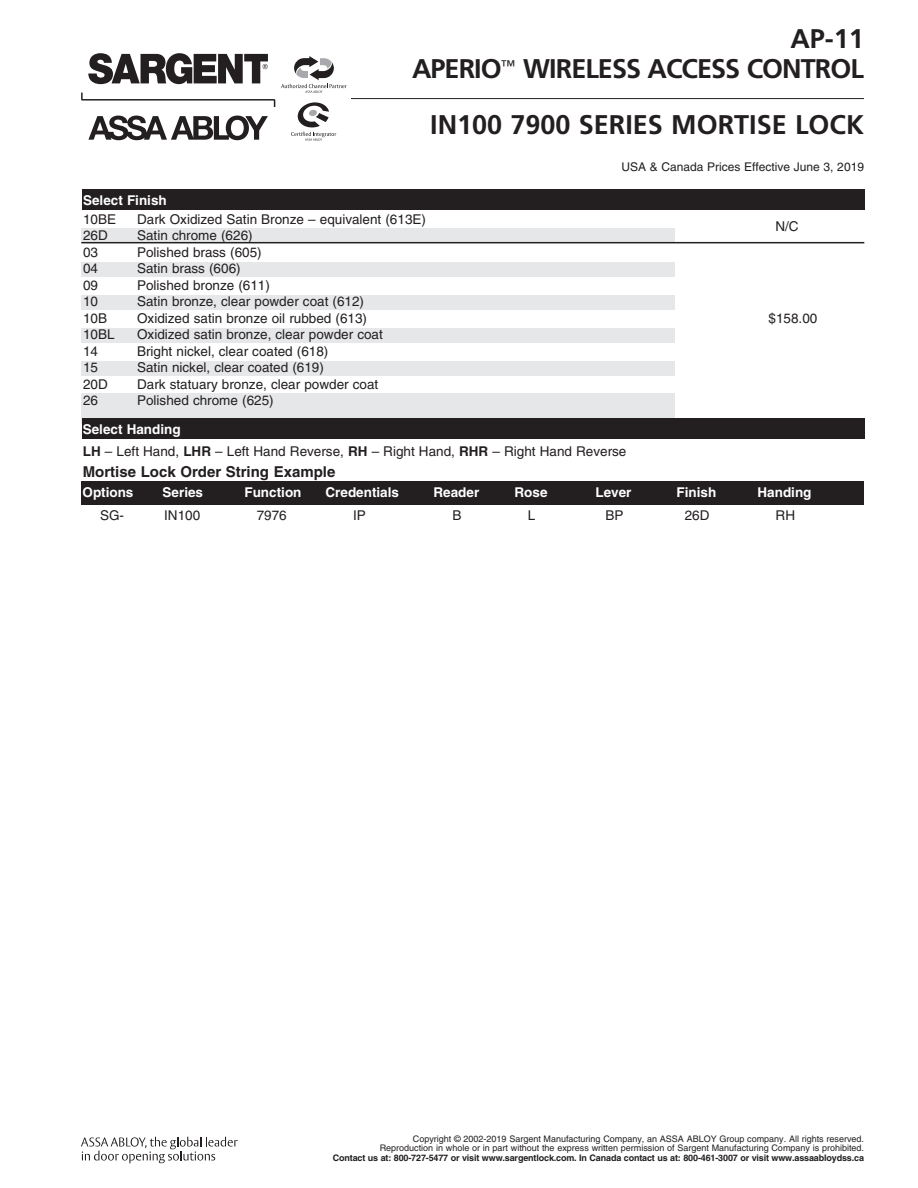
<style>
.page{position:relative;width:918px;height:1188px;background:#fff}
.page>*{position:absolute;margin:0;border:0;box-sizing:border-box;transform-origin:0 0}
.t1{font:700 27px/30px "Frutiger";letter-spacing:-.035em;color:#231f20;text-align:right}
.t2{font:700 27px "Frutiger";letter-spacing:-.015em;color:#231f20}
.t3{font:700 15px "Helvetica";color:#231f20}
.t4{font:13.5px/22px "Helvetica";color:#231f20}
.t5{font:700 13.5px "Helvetica";color:#fff}
.t6{font:12px "Helvetica";color:#231f20}
.t7{font:9px/9.8px "Helvetica";color:#231f20;text-align:right}
.t8{font:700 9px "Helvetica";letter-spacing:-.015em;color:#231f20}
.s1{font-weight:700;color:#fff}
.s2{font-weight:700}
</style>
<div class="page">
<svg style="left:81px;top:1137px;width:157px;height:26px"></svg>
<hr style="left:351px;top:98px;width:513px;height:1px;background:#231f20">
<svg style="left:81px;top:93px;width:194px;height:14px"></svg>
<svg style="left:88px;top:116px;width:180px;height:24px"></svg>
<svg style="left:88px;top:53px;width:180px;height:31px"></svg>
<svg style="left:281px;top:56px;width:66px;height:37px"></svg>
<svg style="left:291px;top:102px;width:45px;height:39px"></svg>
<div style="left:81px;top:228px;width:594px;height:15px;background:#e6e7e9"></div>
<div style="left:81px;top:262px;width:594px;height:14px;background:#e6e7e9"></div>
<div style="left:81px;top:295px;width:594px;height:14px;background:#e6e7e9"></div>
<div style="left:81px;top:328px;width:594px;height:15px;background:#e6e7e9"></div>
<div style="left:81px;top:361px;width:594px;height:15px;background:#e6e7e9"></div>
<div style="left:81px;top:393px;width:594px;height:31px;background:#e6e7e9"></div>
<div style="left:82px;top:418px;width:783px;height:20px;background:#231f20"></div>
<div style="left:81px;top:481px;width:783px;height:23px;background:#231f20"></div>
<div style="left:82px;top:189px;width:783px;height:21px;background:#231f20"></div>
<hr style="left:81px;top:242px;width:783px;height:1px;background:#231f20">
<h1 class="t1" style="left:412px;top:23px;width:453px">AP-11<br>APERIO<sup>™</sup> WIRELESS ACCESS CONTROL</h1>
<h1 class="t2" style="left:430px;top:108px;width:435px">IN100 7900 SERIES MORTISE LOCK</h1>
<p class="t6" style="left:622px;top:160px;width:244px">USA &amp; Canada Prices Effective June 3, 2019</p>
<p class="t5" style="left:83px;top:192px;width:85px">Select Finish</p>
<p class="t4" style="left:83px;top:208px;width:35px">10BE</p>
<p class="t4" style="left:137px;top:208px;width:290px">Dark Oxidized Satin Bronze – equivalent (613E)</p>
<p class="t4" style="left:775px;top:215px;width:25px">N/C</p>
<p class="t4" style="left:83px;top:224px;width:26px">26D</p>
<p class="t4" style="left:137px;top:224px;width:117px">Satin chrome (626)</p>
<p class="t4" style="left:83px;top:241px;width:17px">03</p>
<p class="t4" style="left:137px;top:241px;width:126px">Polished brass (605)</p>
<p class="t4" style="left:83px;top:257px;width:17px">04</p>
<p class="t4" style="left:137px;top:257px;width:105px">Satin brass (606)</p>
<p class="t4" style="left:83px;top:274px;width:17px">09</p>
<p class="t4" style="left:137px;top:274px;width:134px">Polished bronze (611)</p>
<p class="t4" style="left:83px;top:290px;width:17px">10</p>
<p class="t4" style="left:137px;top:290px;width:228px">Satin bronze, clear powder coat (612)</p>
<p class="t4" style="left:83px;top:307px;width:26px">10B</p>
<p class="t4" style="left:137px;top:307px;width:231px">Oxidized satin bronze oil rubbed (613)</p>
<p class="t4" style="left:769px;top:307px;width:50px">$158.00</p>
<p class="t4" style="left:83px;top:323px;width:33px">10BL</p>
<p class="t4" style="left:137px;top:323px;width:247px">Oxidized satin bronze, clear powder coat</p>
<p class="t4" style="left:83px;top:340px;width:17px">14</p>
<p class="t4" style="left:137px;top:340px;width:193px">Bright nickel, clear coated (618)</p>
<p class="t4" style="left:83px;top:356px;width:17px">15</p>
<p class="t4" style="left:137px;top:356px;width:188px">Satin nickel, clear coated (619)</p>
<p class="t4" style="left:83px;top:373px;width:26px">20D</p>
<p class="t4" style="left:137px;top:373px;width:243px">Dark statuary bronze, clear powder coat</p>
<p class="t4" style="left:83px;top:389px;width:17px">26</p>
<p class="t4" style="left:137px;top:389px;width:138px">Polished chrome (625)</p>
<p class="t4" style="left:83px;top:418px;width:545px"><span class="s1">Select Handing<br></span><span class="s2">LH</span> – Left Hand, <span class="s2">LHR</span> – Left Hand Reverse, <span class="s2">RH</span> – Right Hand, <span class="s2">RHR</span> – Right Hand Reverse</p>
<p class="t5" style="left:82px;top:484px;width:53px">Options</p>
<p class="t5" style="left:163px;top:484px;width:42px">Series</p>
<p class="t5" style="left:244px;top:484px;width:58px">Function</p>
<p class="t5" style="left:326px;top:484px;width:75px">Credentials</p>
<p class="t5" style="left:434px;top:484px;width:47px">Reader</p>
<p class="t5" style="left:514px;top:484px;width:35px">Rose</p>
<p class="t5" style="left:596px;top:484px;width:38px">Lever</p>
<p class="t5" style="left:676px;top:484px;width:41px">Finish</p>
<p class="t5" style="left:758px;top:484px;width:55px">Handing</p>
<p class="t4" style="left:100px;top:504px;width:26px">SG-</p>
<p class="t4" style="left:164px;top:504px;width:38px">IN100</p>
<p class="t4" style="left:257px;top:504px;width:32px">7976</p>
<p class="t4" style="left:353px;top:504px;width:14px">IP</p>
<p class="t4" style="left:453px;top:504px;width:11px">B</p>
<p class="t4" style="left:528px;top:504px;width:9px">L</p>
<p class="t4" style="left:605px;top:504px;width:20px">BP</p>
<p class="t4" style="left:685px;top:504px;width:26px">26D</p>
<p class="t4" style="left:776px;top:504px;width:21px">RH</p>
<p class="t3" style="left:83px;top:463px;width:254px">Mortise Lock Order String Example</p>
<p class="t7" style="left:380px;top:1134px;width:486px">Copyright © 2002-2019 Sargent Manufacturing Company, an ASSA ABLOY Group company. All rights reserved.<br>Reproduction in whole or in part without the express written permission of Sargent Manufacturing Company is prohibited.</p>
<p class="t8" style="left:333px;top:1152px;width:533px">Contact us at: 800-727-5477 or visit www.sargentlock.com. In Canada contact us at: 800-461-3007 or visit www.assaabloydss.ca</p>
</div>
